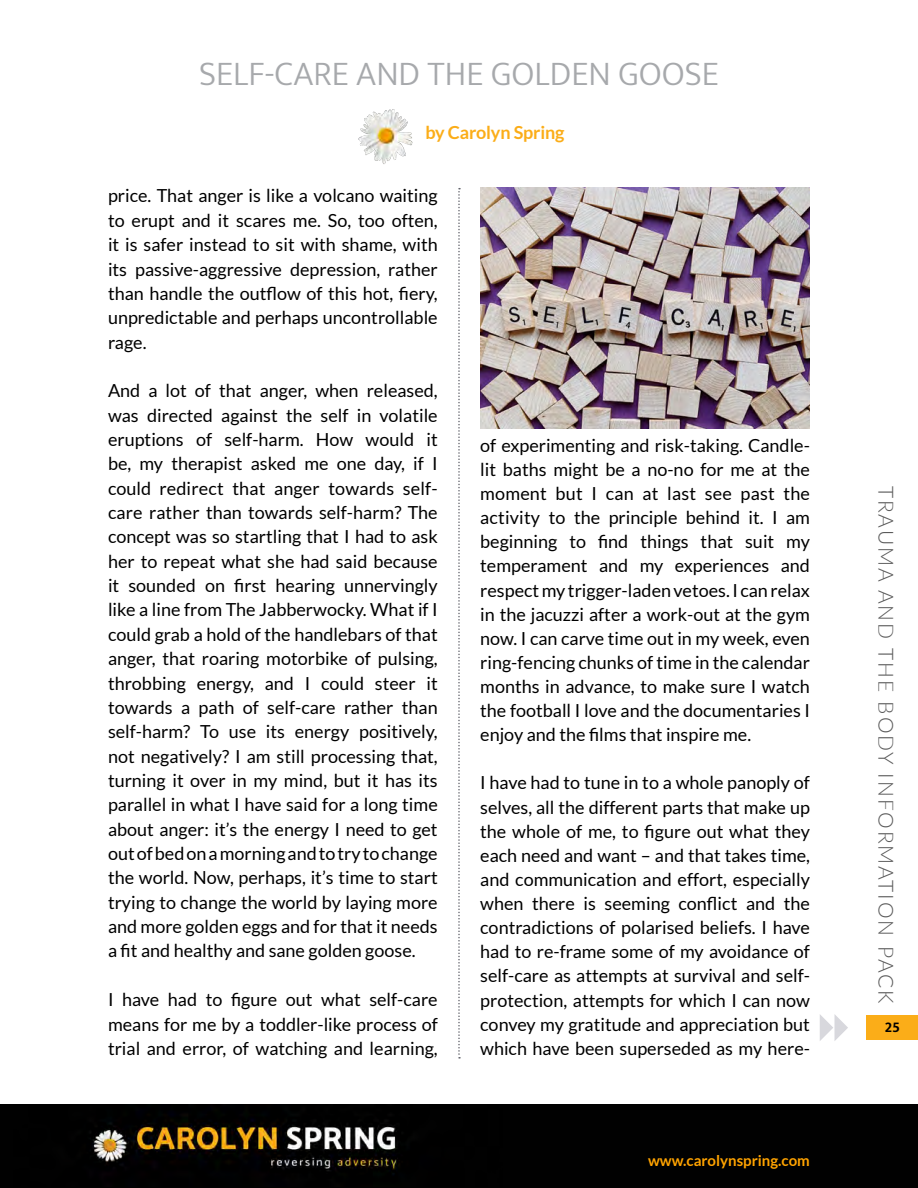
<style>
.page{position:relative;width:918px;height:1188px;background:#fff}
.page>*{position:absolute;margin:0;border:0;box-sizing:border-box;transform-origin:0 0}
.t1{font:300 34.5px "Mukta";color:#a7a9ac}
.t2{font:300 21px "Lato";letter-spacing:.09em;color:#5a5a5a}
.t3{font:18px/24.3px "Lato";color:#000;text-align:justify}
.t4{font:700 18px "Lato";letter-spacing:-.01em;color:#fbad18}
.t5{font:700 15px "Lato";color:#ffa300}
.t6{font:700 15px "Mukta";color:#000}
</style>
<div class="page">
<img style="left:358px;top:109px;width:55px;height:55px">
<svg style="left:458px;top:188px;width:2px;height:871px"></svg>
<img style="left:480px;top:188px;width:330px;height:241px">
<div style="left:0;top:1104px;width:918px;height:84px;background:#010101"></div>
<img style="left:93px;top:1114px;width:307px;height:61px">
<svg style="left:820px;top:1014px;width:28px;height:27px"></svg>
<div style="left:867px;top:1015px;width:51px;height:25px;background:#fbad18"></div>
<h1 class="t1" style="left:199px;top:53px;width:521px">SELF-CARE AND THE GOLDEN GOOSE</h1>
<p class="t4" style="left:425px;top:122px;width:140px">by Carolyn Spring</p>
<p class="t3" style="left:108px;top:184px;width:331px">price. That anger is like a volcano waiting to erupt and it scares me. So, too often, it is safer instead to sit with shame, with its passive-aggressive depression, rather than handle the outflow of this hot, fiery, unpredictable and perhaps uncontrollable rage.</p>
<p class="t3" style="left:108px;top:379px;width:331px">And a lot of that anger, when released, was directed against the self in volatile eruptions of self-harm. How would it be, my therapist asked me one day, if I could redirect that anger towards self&shy;care rather than towards self-harm? The concept was so startling that I had to ask her to repeat what she had said because it sounded on first hearing unnervingly like a line from The Jabberwocky. What if I could grab a hold of the handlebars of that anger, that roaring motorbike of pulsing, throbbing energy, and I could steer it towards a path of self-care rather than self-harm? To use its energy positively, not negatively? I am still processing that, turning it over in my mind, but it has its parallel in what I have said for a long time about anger: it’s the energy I need to get out of bed on a morning and to try to change the world. Now, perhaps, it’s time to start trying to change the world by laying more and more golden eggs and for that it needs a fit and healthy and sane golden goose.</p>
<p class="t3" style="left:108px;top:987px;width:331px">I have had to figure out what self-care means for me by a toddler-like process of trial and error, of watching and learning,</p>
<p class="t3" style="left:480px;top:433px;width:331px">of experimenting and risk-taking. Candle&shy;lit baths might be a no-no for me at the moment but I can at last see past the activity to the principle behind it. I am beginning to find things that suit my temperament and my experiences and respect my trigger-laden vetoes. I can relax in the jacuzzi after a work-out at the gym now. I can carve time out in my week, even ring-fencing chunks of time in the calendar months in advance, to make sure I watch the football I love and the documentaries I enjoy and the films that inspire me.</p>
<p class="t3" style="left:480px;top:771px;width:331px">I have had to tune in to a whole panoply of selves, all the different parts that make up the whole of me, to figure out what they each need and want – and that takes time, and communication and effort, especially when there is seeming conflict and the contradictions of polarised beliefs. I have had to re-frame some of my avoidance of self-care as attempts at survival and self&shy;protection, attempts for which I can now convey my gratitude and appreciation but which have been superseded as my here-</p>
<p class="t5" style="left:648px;top:1151px;width:163px">www.carolynspring.com</p>
<p class="t2" style="left:901px;top:486px;width:519px;rotate:90deg">TRAUMA AND THE BODY INFORMATION PACK</p>
<p class="t6" style="left:885px;top:1018px;width:17px">25</p>
</div>
